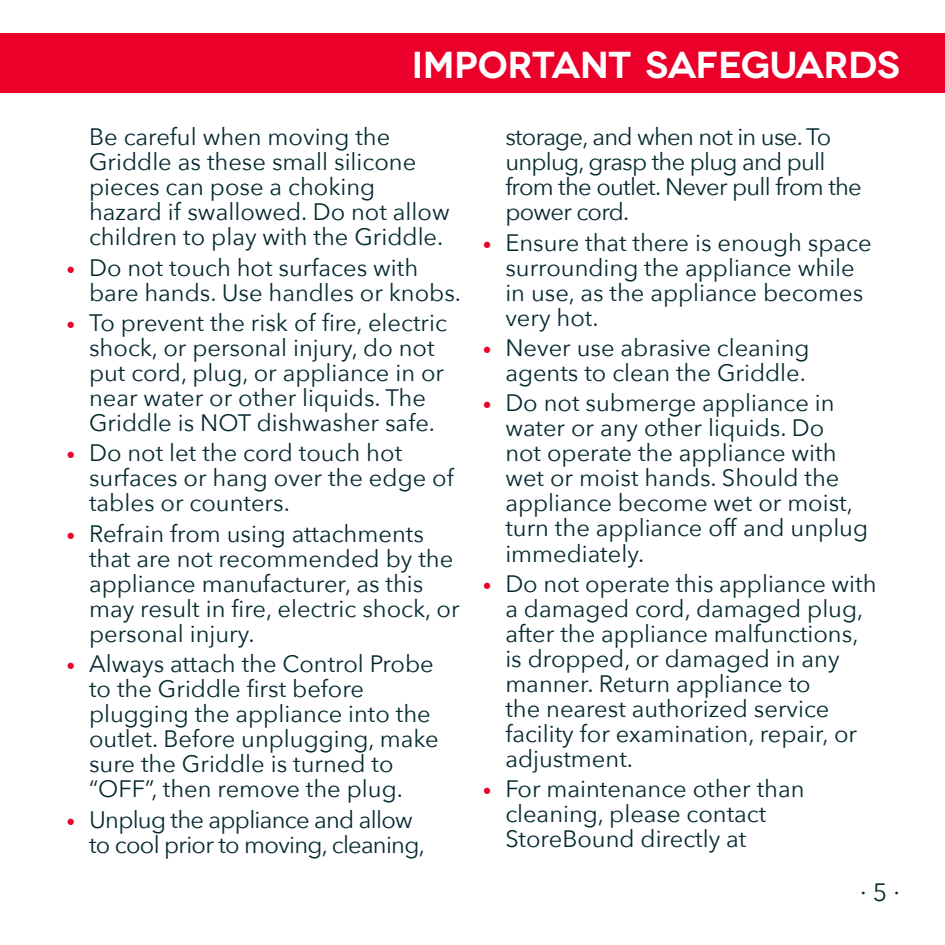
<style>
.page{position:relative;width:945px;height:945px;background:#fff}
.page>*{position:absolute;margin:0;border:0;box-sizing:border-box;transform-origin:0 0}
.t1{font:600 37.5px "Novecentowide";letter-spacing:-.015em;color:#fff}
.t2{font:25px "Avenir Next";color:#052a30}
.t3{font:23.75px/25px "Avenir Next";color:#052a30}
.t4{font:23.75px/25px "Avenir Next";letter-spacing:-.03em;color:#052a30}
.s1{font-size:17.5px;color:#ea0029}
</style>
<div class="page">
<div style="left:0;top:34px;width:945px;height:59px;background:#ea0029"></div>
<h1 class="t1" style="left:412px;top:42px;width:490px">IMPORTANT SAFEGUARDS</h1>
<p class="t3" style="left:89px;top:123px;width:362px">Be careful when moving the<br>Griddle as these small silicone pieces can pose a choking hazard if swallowed. Do not allow children to play with the Griddle.</p>
<p class="t3" style="left:89px;top:254px;width:373px;text-indent:-22px"><span class="s1">•</span> Do not touch hot surfaces with bare hands. Use handles or knobs.</p>
<p class="t3" style="left:89px;top:309px;width:359px;text-indent:-22px"><span class="s1">•</span> To prevent the risk of fire, electric shock, or personal injury, do not put cord, plug, or appliance in or near water or other liquids. The Griddle is NOT dishwasher safe.</p>
<p class="t3" style="left:89px;top:440px;width:366px;text-indent:-22px"><span class="s1">•</span> Do not let the cord touch hot surfaces or hang over the edge of tables or counters.</p>
<p class="t3" style="left:89px;top:520px;width:372px;text-indent:-22px"><span class="s1">•</span> Refrain from using attachments that are not recommended by the appliance manufacturer, as this may result in fire, electric shock, or personal injury.</p>
<p class="t3" style="left:89px;top:650px;width:351px;text-indent:-22px"><span class="s1">•</span> Always attach the Control Probe to the Griddle first before plugging the appliance into the outlet. Before unplugging, make sure the Griddle is turned to “OFF”, then remove the plug.</p>
<p class="t4" style="left:89px;top:806px;width:337px;text-indent:-22px"><span class="s1">•</span> Unplug the appliance and allow to cool prior to moving, cleaning,</p>
<p class="t4" style="left:505px;top:123px;width:358px">storage, and when not in use. To unplug, grasp the plug and pull from the outlet. Never pull from the power cord.</p>
<p class="t3" style="left:505px;top:229px;width:368px;text-indent:-22px"><span class="s1">•</span> Ensure that there is enough space surrounding the appliance while in use, as the appliance becomes very hot.</p>
<p class="t3" style="left:483px;top:334px;width:328px;text-align:right"><span class="s1">•</span> Never use abrasive cleaning agents to clean the Griddle.</p>
<p class="t3" style="left:505px;top:390px;width:364px;text-indent:-22px"><span class="s1">•</span> Do not submerge appliance in water or any other liquids. Do<br>not operate the appliance with wet or moist hands. Should the appliance become wet or moist, turn the appliance off and unplug immediately.</p>
<p class="t3" style="left:505px;top:570px;width:373px;text-indent:-22px"><span class="s1">•</span> Do not operate this appliance with a damaged cord, damaged plug, after the appliance malfunctions, is dropped, or damaged in any manner. Return appliance to<br>the nearest authorized service facility for examination, repair, or adjustment.</p>
<p class="t3" style="left:505px;top:775px;width:301px;text-indent:-22px"><span class="s1">•</span> For maintenance other than cleaning, please contact<br>StoreBound directly at</p>
<p class="t2" style="left:860px;top:872px;width:41px">∙ 5 ∙</p>
</div>
